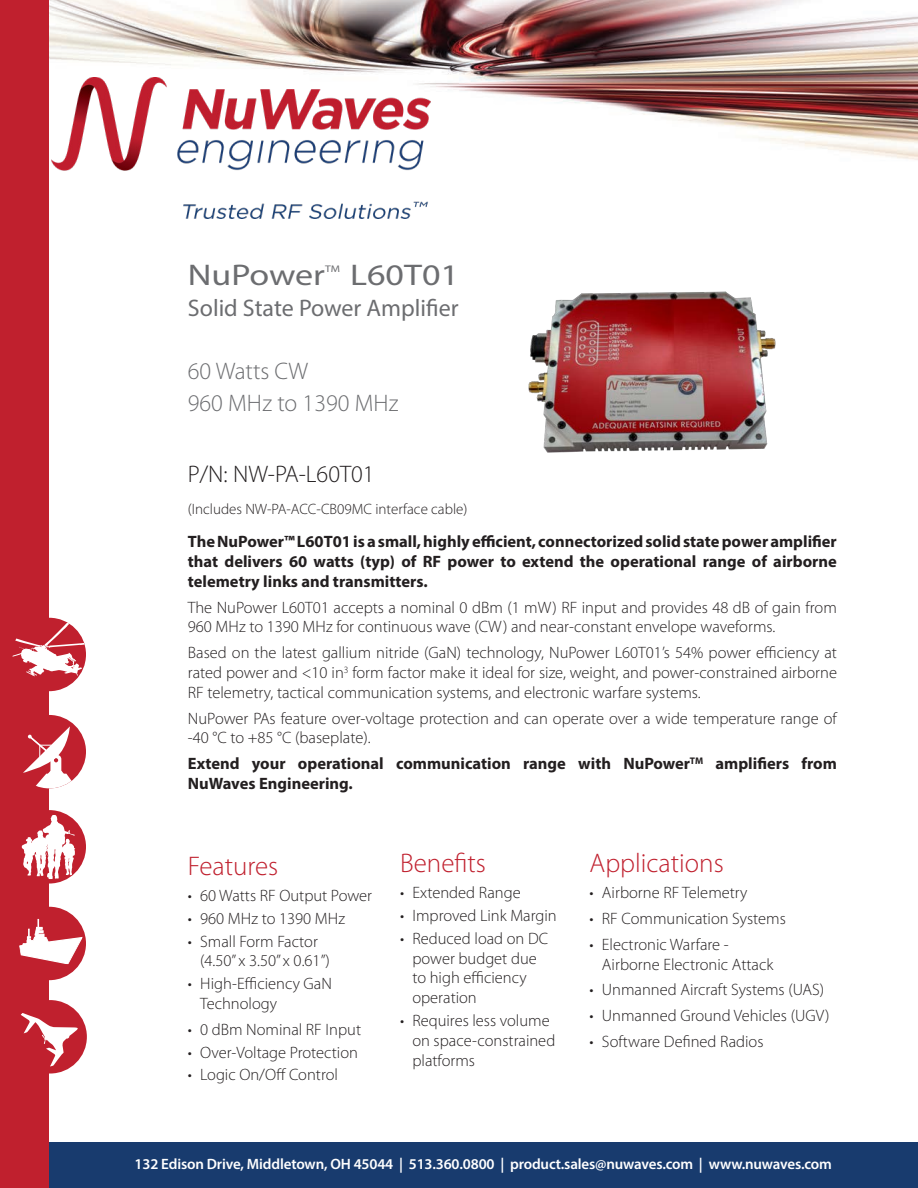
<style>
.page{position:relative;width:918px;height:1188px;background:#fff}
.page>*{position:absolute;margin:0;border:0;box-sizing:border-box;transform-origin:0 0}
.product_name{font:30px "Myriad Pro";color:#6c6d70;scale:1.2 1}
.sub_heads{font:300 27px "Myriad Pro";color:#c0202e}
.product_name-2{font:24px "Myriad Pro";color:#6c6d70}
.product_name-3{font:300 24px "Myriad Pro";color:#6c6d70}
.P_N_number{font:300 24px "Myriad Pro";color:#231f20}
.body_copy{font:300 16.5px/19.8px "Myriad Pro";color:#231f20}
.body_heads{font:700 16.5px/19.8px "Myriad Pro";color:#231f20;text-align:justify}
.body_copy-2{font:700 16.5px/19.8px "Myriad Pro";color:#231f20}
.t1{font:600 15px "Myriad Pro";letter-spacing:-.01em;color:#fff}
.P_N_number-2{font:300 15px "Myriad Pro";color:#231f20}
.product_name-4{font:9.6px "Myriad Pro";color:#6c6d70;scale:1.2 1}
</style>
<div class="page">
<img style="left:49px;top:0;width:869px;height:163px">
<div style="left:37px;top:1143px;width:881px;height:45px;background:#183b6e"></div>
<div style="left:0;top:0;width:49px;height:1188px;background:#c0202e"></div>
<div style="left:13px;top:618px;width:73px;height:73px;background:#c0202e;border-radius:50%"></div>
<svg style="left:13px;top:621px;width:73px;height:55px"></svg>
<div style="left:13px;top:715px;width:73px;height:73px;background:#c0202e;border-radius:50%"></div>
<svg style="left:23px;top:726px;width:50px;height:62px"></svg>
<div style="left:13px;top:810px;width:73px;height:74px;background:#c0202e;border-radius:50%"></div>
<svg style="left:22px;top:815px;width:53px;height:64px"></svg>
<div style="left:13px;top:907px;width:73px;height:73px;background:#c0202e;border-radius:50%"></div>
<svg style="left:19px;top:919px;width:64px;height:45px"></svg>
<div style="left:13px;top:1000px;width:74px;height:74px;background:#c0202e;border-radius:50%"></div>
<svg style="left:20px;top:1013px;width:58px;height:54px"></svg>
<img style="left:52px;top:78px;width:379px;height:141px">
<img style="left:528px;top:291px;width:248px;height:162px">
<p class="product_name" style="left:188px;top:256px;width:116px">NuPower</p>
<p class="product_name-4" style="left:325px;top:263px;width:14px">TM</p>
<p class="product_name" style="left:350px;top:256px;width:92px">L60T01</p>
<p class="product_name-2" style="left:188px;top:293px;width:272px">Solid State Power Amplifier</p>
<p class="product_name-3" style="left:188px;top:357px;width:122px">60 Watts CW</p>
<p class="product_name-3" style="left:188px;top:388px;width:212px">960 MHz to 1390 MHz</p>
<p class="P_N_number" style="left:188px;top:460px;width:188px">P/N: NW-PA-L60T01</p>
<p class="P_N_number-2" style="left:188px;top:500px;width:281px">(Includes NW-PA-ACC-CB09MC interface cable)</p>
<p class="body_heads" style="left:188px;top:531px;width:651px">The NuPower™ L60T01 is a small, highly efficient, connectorized solid state power amplifier that delivers 60 watts (typ) of RF power to extend the operational range of airborne telemetry links and transmitters.</p>
<p class="body_copy" style="left:188px;top:597px;width:651px">The NuPower L60T01 accepts a nominal 0 dBm (1 mW) RF input and provides 48 dB of gain from<br>960 MHz to 1390 MHz for continuous wave (CW) and near-constant envelope waveforms.</p>
<p class="body_copy" style="left:188px;top:643px;width:651px;text-align:justify">Based on the latest gallium nitride (GaN) technology, NuPower L60T01’s 54% power efficiency at rated power and &lt;10 in<sup>3</sup> form factor make it ideal for size, weight, and power-constrained airborne RF telemetry, tactical communication systems, and electronic warfare systems.</p>
<p class="body_copy" style="left:188px;top:708px;width:650px">NuPower PAs feature over-voltage protection and can operate over a wide temperature range of -40 °C to +85 °C (baseplate).</p>
<p class="body_copy-2" style="left:188px;top:753px;width:651px">Extend your operational communication range with NuPower<sup>TM</sup> amplifiers from<br>NuWaves Engineering.</p>
<p class="sub_heads" style="left:188px;top:850px;width:92px">Features</p>
<p class="body_copy" style="left:188px;top:885px;width:186px">• 60 Watts RF Output Power</p>
<p class="body_copy" style="left:188px;top:908px;width:159px">• 960 MHz to 1390 MHz</p>
<p class="body_copy" style="left:200px;top:931px;width:131px;text-indent:-12px">• Small Form Factor (4.50” x 3.50” x 0.61”)</p>
<p class="body_copy" style="left:200px;top:974px;width:133px;text-indent:-12px">• High-Efficiency GaN<br>Technology</p>
<p class="body_copy" style="left:188px;top:1019px;width:175px">• 0 dBm Nominal RF Input</p>
<p class="body_copy" style="left:188px;top:1042px;width:172px">• Over-Voltage Protection</p>
<p class="body_copy" style="left:188px;top:1065px;width:152px">• Logic On/Off Control</p>
<p class="sub_heads" style="left:400px;top:847px;width:87px">Benefits</p>
<p class="body_copy" style="left:400px;top:883px;width:122px">• Extended Range</p>
<p class="body_copy" style="left:400px;top:905px;width:158px">• Improved Link Margin</p>
<p class="body_copy" style="left:412px;top:928px;width:137px;text-indent:-12px">• Reduced load on DC power budget due to high efficiency operation</p>
<p class="body_copy" style="left:412px;top:1010px;width:144px;text-indent:-12px">• Requires less volume on space-constrained platforms</p>
<p class="sub_heads" style="left:590px;top:847px;width:136px">Applications</p>
<p class="body_copy" style="left:590px;top:883px;width:159px">• Airborne RF Telemetry</p>
<p class="body_copy" style="left:590px;top:908px;width:198px">• RF Communication Systems</p>
<p class="body_copy" style="left:602px;top:934px;width:173px;text-indent:-12px">• Electronic Warfare -<br>Airborne Electronic Attack</p>
<p class="body_copy" style="left:590px;top:980px;width:236px">• Unmanned Aircraft Systems (UAS)</p>
<p class="body_copy" style="left:590px;top:1006px;width:241px">• Unmanned Ground Vehicles (UGV)</p>
<p class="body_copy" style="left:590px;top:1031px;width:175px">• Software Defined Radios</p>
<p class="t1" style="left:135px;top:1155px;width:699px">132 Edison Drive, Middletown, OH 45044 | 513.360.0800 | product.sales@nuwaves.com | www.nuwaves.com</p>
</div>
